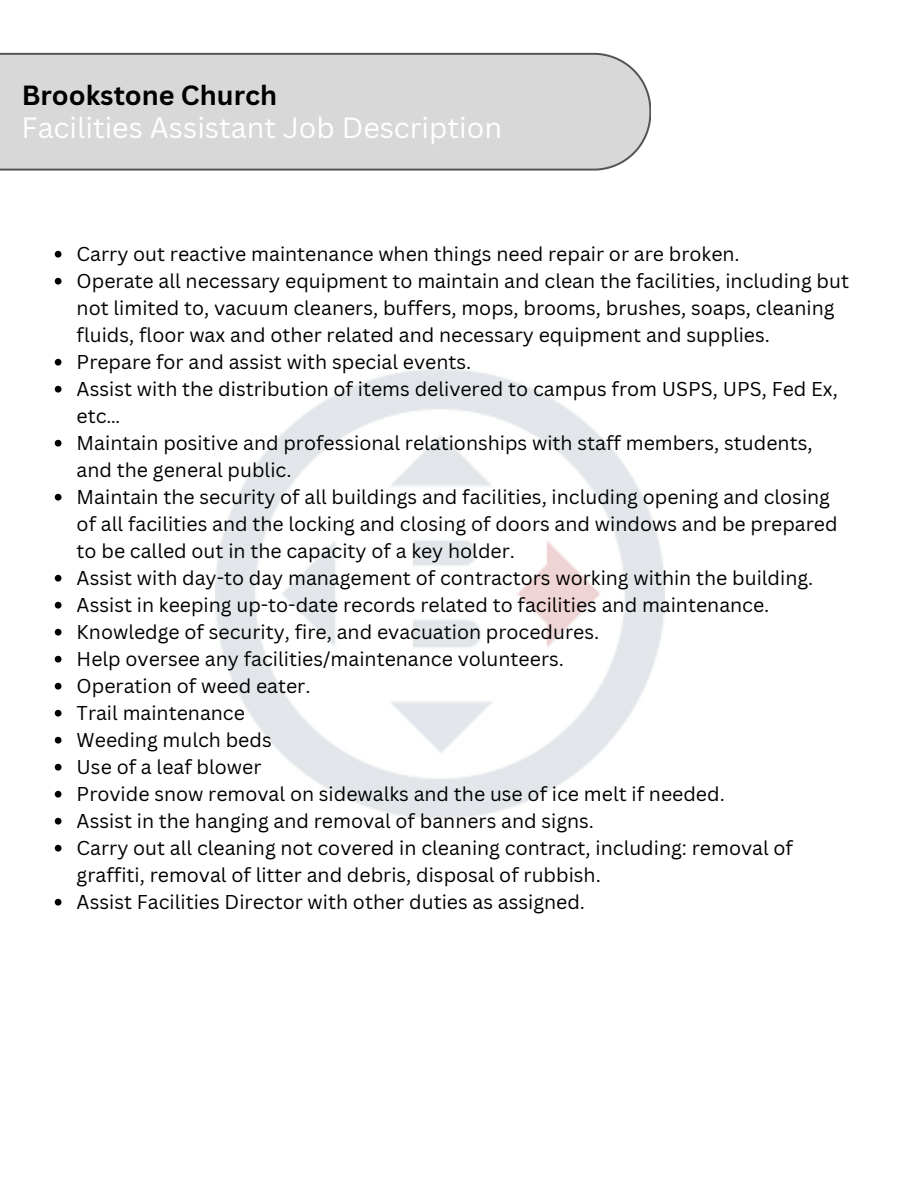
<style>
.page{position:relative;width:918px;height:1188px;background:#fff}
.page>*{position:absolute;margin:0;border:0;box-sizing:border-box;transform-origin:0 0}
.t1{font:28.5px "Canva Sans";color:#fff}
.t2{font:700 27px "Canva Sans";color:#000}
.t3{font:19.5px/27px "Canva Sans";color:#000}
</style>
<div class="page">
<div style="left:0;top:53px;width:651px;height:118px;background:#d8d8d8"></div>
<img style="left:215px;top:370px;width:449px;height:448px">
<svg style="left:55px;top:251px;width:7px;height:7px"></svg>
<svg style="left:55px;top:278px;width:7px;height:7px"></svg>
<svg style="left:55px;top:359px;width:7px;height:7px"></svg>
<svg style="left:55px;top:386px;width:7px;height:7px"></svg>
<svg style="left:55px;top:440px;width:7px;height:7px"></svg>
<svg style="left:55px;top:494px;width:7px;height:7px"></svg>
<svg style="left:55px;top:575px;width:7px;height:7px"></svg>
<svg style="left:55px;top:602px;width:7px;height:7px"></svg>
<svg style="left:55px;top:629px;width:7px;height:7px"></svg>
<svg style="left:55px;top:656px;width:7px;height:7px"></svg>
<svg style="left:55px;top:683px;width:7px;height:7px"></svg>
<svg style="left:55px;top:710px;width:7px;height:7px"></svg>
<svg style="left:55px;top:737px;width:7px;height:7px"></svg>
<svg style="left:55px;top:764px;width:7px;height:7px"></svg>
<svg style="left:55px;top:791px;width:7px;height:7px"></svg>
<svg style="left:55px;top:818px;width:7px;height:7px"></svg>
<svg style="left:55px;top:845px;width:7px;height:7px"></svg>
<svg style="left:55px;top:899px;width:7px;height:7px"></svg>
<h1 class="t2" style="left:22px;top:77px;width:257px">Brookstone Church</h1>
<p class="t1" style="left:22px;top:108px;width:482px">Facilities Assistant Job Description</p>
<h2 class="t3" style="left:77px;top:240px;width:665px">Carry out reactive maintenance when things need repair or are broken.</h2>
<p class="t3" style="left:77px;top:267px;width:774px">Operate all necessary equipment to maintain and clean the facilities, including but not limited to, vacuum cleaners, buffers, mops, brooms, brushes, soaps, cleaning fluids, floor wax and other related and necessary equipment and supplies.</p>
<p class="t3" style="left:77px;top:348px;width:396px">Prepare for and assist with special events.</p>
<p class="t3" style="left:77px;top:375px;width:763px">Assist with the distribution of items delivered to campus from USPS, UPS, Fed Ex, etc…</p>
<p class="t3" style="left:77px;top:429px;width:737px">Maintain positive and professional relationships with staff members, students, and the general public.</p>
<p class="t3" style="left:77px;top:483px;width:763px">Maintain the security of all buildings and facilities, including opening and closing of all facilities and the locking and closing of doors and windows and be prepared to be called out in the capacity of a key holder.</p>
<p class="t3" style="left:77px;top:564px;width:738px">Assist with day-to day management of contractors working within the building.</p>
<p class="t3" style="left:77px;top:591px;width:694px">Assist in keeping up-to-date records related to facilities and maintenance.</p>
<p class="t3" style="left:77px;top:618px;width:524px">Knowledge of security, fire, and evacuation procedures.</p>
<p class="t3" style="left:77px;top:645px;width:489px">Help oversee any facilities/maintenance volunteers.</p>
<p class="t3" style="left:77px;top:672px;width:235px">Operation of weed eater.</p>
<p class="t3" style="left:77px;top:699px;width:170px">Trail maintenance</p>
<p class="t3" style="left:77px;top:726px;width:197px">Weeding mulch beds</p>
<p class="t3" style="left:77px;top:753px;width:186px">Use of a leaf blower</p>
<p class="t3" style="left:77px;top:780px;width:650px">Provide snow removal on sidewalks and the use of ice melt if needed.</p>
<p class="t3" style="left:77px;top:807px;width:519px">Assist in the hanging and removal of banners and signs.</p>
<p class="t3" style="left:77px;top:834px;width:718px">Carry out all cleaning not covered in cleaning contract, including: removal of graffiti, removal of litter and debris, disposal of rubbish.</p>
<p class="t3" style="left:77px;top:888px;width:510px">Assist Facilities Director with other duties as assigned.</p>
</div>
